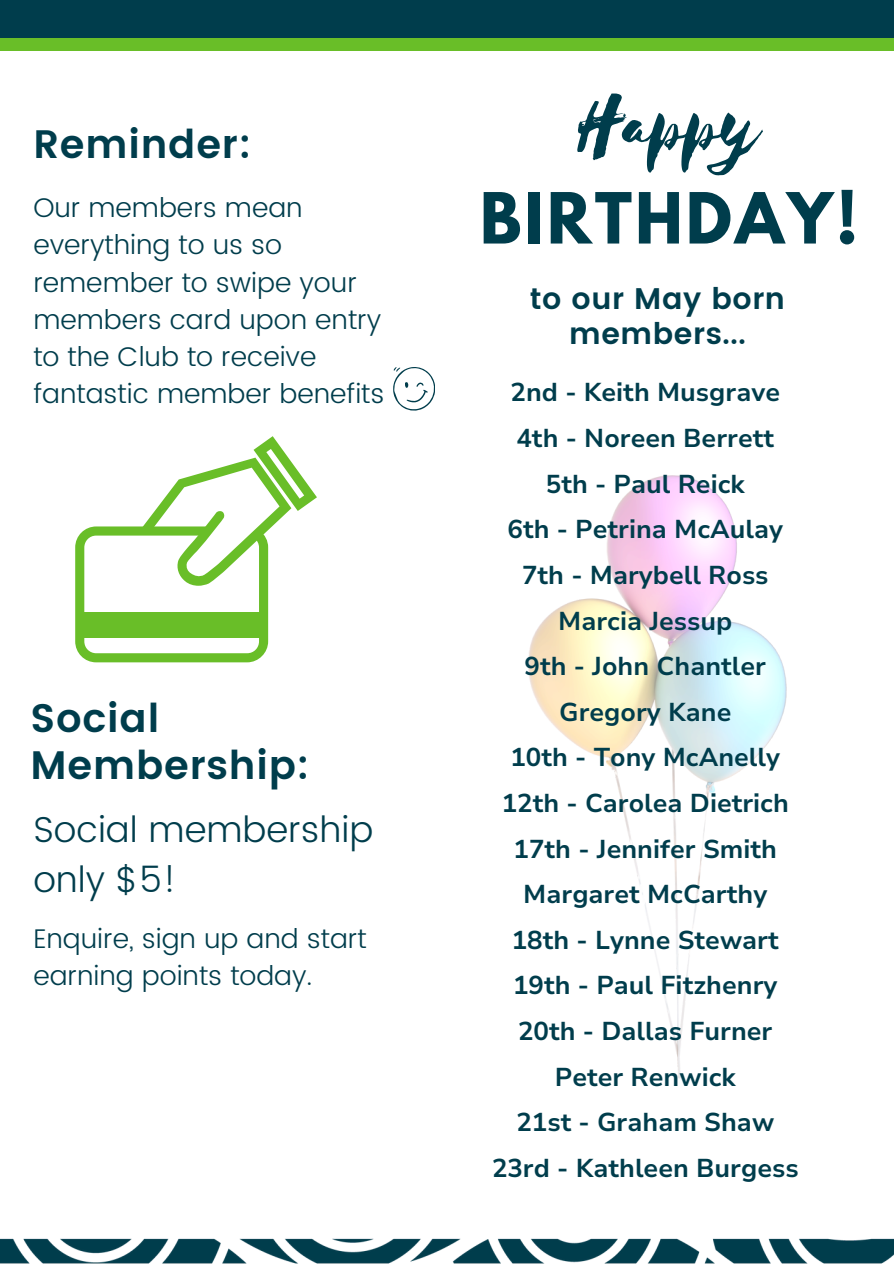
<style>
.page{position:relative;width:894px;height:1264px;background:#fff}
.page>*{position:absolute;margin:0;border:0;box-sizing:border-box;transform-origin:0 0}
.t1{font:87.3px "Selima";color:#003d4c}
.t2{font:700 62.4px "League Spartan";letter-spacing:.05em;color:#003d4c}
.t3{font:600 39.75px/46.2px "Poppins";letter-spacing:.02em;color:#003d4c}
.t4{font:300 36px/49.9px "Poppins";color:#003d4c}
.t5{font:600 29.85px/35.1px "Poppins";letter-spacing:.02em;color:#003d4c;text-align:center}
.t6{font:300 27px/37.2px "Poppins";color:#003d4c}
.t7{font:700 25.8px "Nunito Sans 10 pt";color:#003d4c}
</style>
<div class="page">
<div style="left:0;top:0;width:893px;height:51px;background:#69be28"></div>
<div style="left:0;top:0;width:893px;height:38px;background:#003d4c"></div>
<img style="left:528px;top:475px;width:258px;height:603px">
<svg style="left:75px;top:436px;width:242px;height:226px"></svg>
<div style="left:81px;top:612px;width:182px;height:25px;background:#69be28"></div>
<img style="left:0;top:1238px;width:893px;height:25px">
<svg style="left:393px;top:367px;width:41px;height:44px"></svg>
<p class="t3" style="left:33px;top:121px;width:219px">Reminder:</p>
<h3 class="t6" style="left:33px;top:189px;width:352px">Our members mean everything to us so remember to swipe your members card upon entry to the Club to receive fantastic member benefits</h3>
<h2 class="t3" style="left:31px;top:695px;width:280px">Social<br>Membership:</h2>
<h6 class="t4" style="left:33px;top:804px;width:341px">Social membership only $5!</h6>
<h1 class="t6" style="left:33px;top:919px;width:335px">Enquire, sign up and start earning points today.</h1>
<h3 class="t1" style="left:577px;top:79px;width:183px">Happy</h3>
<p class="t2" style="left:479px;top:187px;width:379px">BIRTHDAY!</p>
<h4 class="t5" style="left:529px;top:281px;width:256px">to our May born members...</h4>
<h5 class="t7" style="left:510px;top:375px;width:271px">2nd - Keith Musgrave</h5>
<p class="t7" style="left:516px;top:421px;width:259px">4th - Noreen Berrett</p>
<p class="t7" style="left:545px;top:466px;width:200px">5th - Paul Reick</p>
<p class="t7" style="left:507px;top:512px;width:277px">6th - Petrina McAulay</p>
<p class="t7" style="left:522px;top:558px;width:248px">7th - Marybell Ross</p>
<p class="t7" style="left:558px;top:603px;width:175px">Marcia Jessup</p>
<p class="t7" style="left:524px;top:649px;width:243px">9th - John Chantler</p>
<p class="t7" style="left:559px;top:694px;width:174px">Gregory Kane</p>
<p class="t7" style="left:510px;top:740px;width:271px">10th - Tony McAnelly</p>
<p class="t7" style="left:501px;top:786px;width:288px">12th - Carolea Dietrich</p>
<p class="t7" style="left:513px;top:831px;width:265px">17th - Jennifer Smith</p>
<p class="t7" style="left:523px;top:877px;width:245px">Margaret McCarthy</p>
<p class="t7" style="left:511px;top:922px;width:268px">18th - Lynne Stewart</p>
<p class="t7" style="left:513px;top:968px;width:266px">19th - Paul Fitzhenry</p>
<p class="t7" style="left:518px;top:1013px;width:256px">20th - Dallas Furner</p>
<p class="t7" style="left:554px;top:1059px;width:182px">Peter Renwick</p>
<p class="t7" style="left:516px;top:1105px;width:259px">21st - Graham Shaw</p>
<p class="t7" style="left:492px;top:1150px;width:308px">23rd - Kathleen Burgess</p>
</div>
